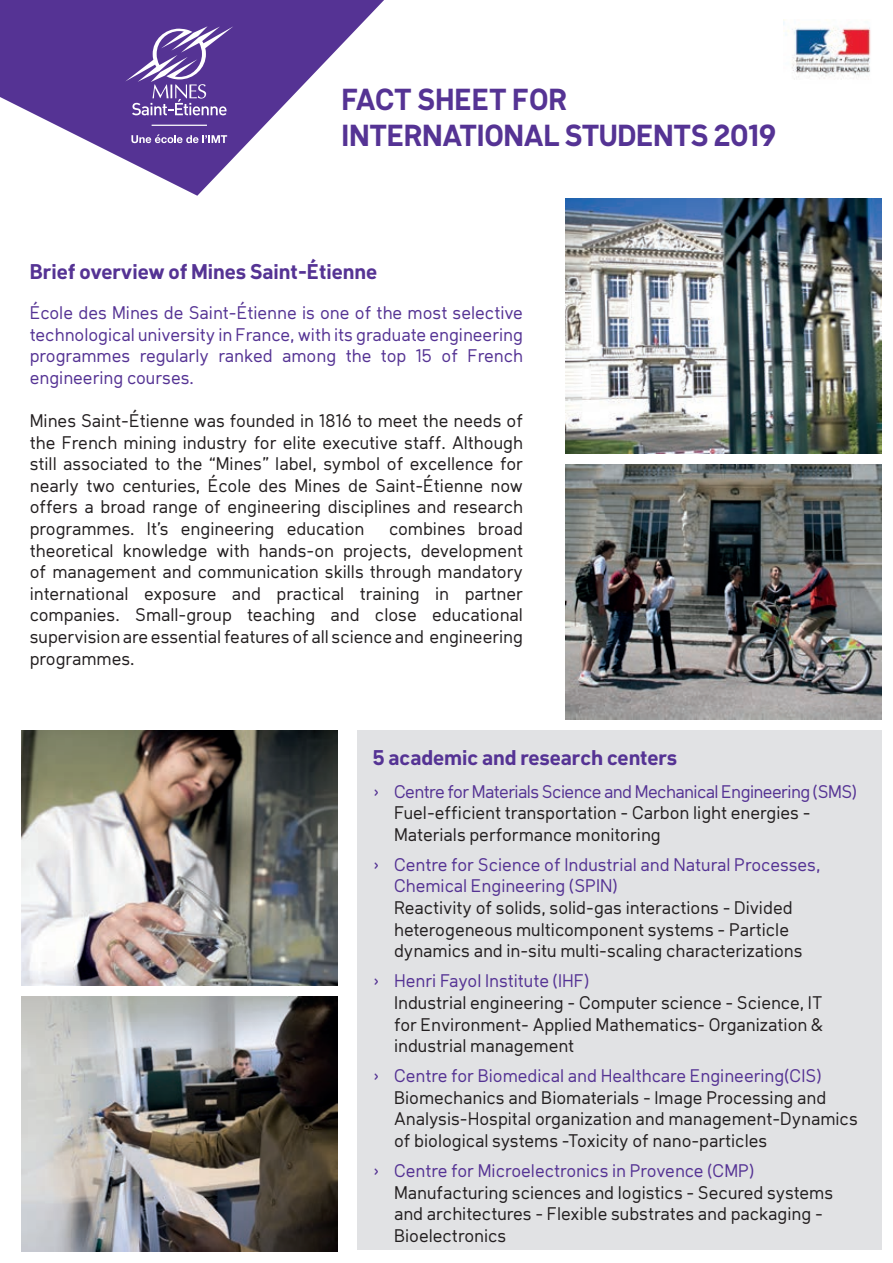
<style>
.page{position:relative;width:893px;height:1263px;background:#fff}
.page>*{position:absolute;margin:0;border:0;box-sizing:border-box;transform-origin:0 0}
.t1{font:700 30px/36px "Klima";letter-spacing:-.01em;color:#553394}
.t2{font:700 21px "Klima";color:#553394}
.t3{font:18px/21.6px "Klima";color:#231f20}
.t4{font:18px/21.6px "Klima";color:#553394;text-align:justify}
.t5{font:18px "Klima";letter-spacing:-.03em;color:#553394}
</style>
<div class="page">
<svg style="left:0;top:0;width:384px;height:196px;fill:#553394"></svg>
<div style="left:357px;top:730px;width:525px;height:520px;background:#e1e2e4"></div>
<img style="left:566px;top:464px;width:316px;height:255px">
<img style="left:21px;top:997px;width:316px;height:255px">
<img style="left:566px;top:198px;width:316px;height:255px">
<img style="left:21px;top:730px;width:316px;height:256px">
<img style="left:784px;top:19px;width:87px;height:61px">
<hr style="left:152px;top:125px;width:55px;height:1px;background:#fff">
<svg style="left:125px;top:26px;width:108px;height:89px;background:#755aa8"></svg>
<svg style="left:131px;top:134px;width:96px;height:9px"></svg>
<h1 class="t1" style="left:342px;top:79px;width:436px">FACT SHEET FOR<br>INTERNATIONAL STUDENTS 2019</h1>
<p class="t2" style="left:30px;top:255px;width:349px">Brief overview of Mines Saint-Étienne</p>
<p class="t4" style="left:30px;top:301px;width:495px">École des Mines de Saint-Étienne is one of the most selective technological university in France, with its graduate engineering programmes regularly ranked among the top 15 of French engineering courses.</p>
<p class="t3" style="left:30px;top:409px;width:495px;text-align:justify">Mines Saint-Étienne was founded in 1816 to meet the needs of the French mining industry for elite executive staff. Although still associated to the “Mines” label, symbol of excellence for nearly two centuries, École des Mines de Saint-Étienne now offers a broad range of engineering disciplines and research programmes. It’s engineering education</p>
<p class="t3" style="left:30px;top:517px;width:495px;text-align:justify;text-indent:359px">combines broad theoretical knowledge with hands-on projects, development of management and communication skills through mandatory international exposure and practical training in partner companies. Small-group teaching and close educational supervision are essential features of all science and engineering programmes.</p>
<p class="t2" style="left:373px;top:742px;width:306px">5 academic and research centers</p>
<p class="t5" style="left:373px;top:778px;width:486px">› Centre for Materials Science and Mechanical Engineering (SMS)</p>
<p class="t3" style="left:394px;top:801px;width:418px">Fuel-efficient transportation - Carbon light energies -<br>Materials performance monitoring</p>
<p class="t4" style="left:394px;top:853px;width:428px;text-indent:-21px">› Centre for Science of Industrial and Natural Processes,<br>Chemical Engineering (SPIN)</p>
<p class="t3" style="left:394px;top:896px;width:410px">Reactivity of solids, solid-gas interactions - Divided heterogeneous multicomponent systems - Particle dynamics and in-situ multi-scaling characterizations</p>
<p class="t4" style="left:373px;top:969px;width:218px">› Henri Fayol Institute (IHF)</p>
<p class="t3" style="left:394px;top:991px;width:431px;text-align:justify">Industrial engineering - Computer science - Science, IT for Environment- Applied Mathematics- Organization &amp; industrial management</p>
<p class="t4" style="left:373px;top:1064px;width:450px">› Centre for Biomedical and Healthcare Engineering(CIS)</p>
<p class="t3" style="left:394px;top:1085px;width:465px">Biomechanics and Biomaterials - Image Processing and<br>Analysis-Hospital organization and management-Dynamics of biological systems -Toxicity of nano-particles</p>
<p class="t4" style="left:373px;top:1159px;width:383px">› Centre for Microelectronics in Provence (CMP)</p>
<p class="t3" style="left:394px;top:1180px;width:441px">Manufacturing sciences and logistics - Secured systems and architectures - Flexible substrates and packaging -<br>Bioelectronics</p>
</div>
